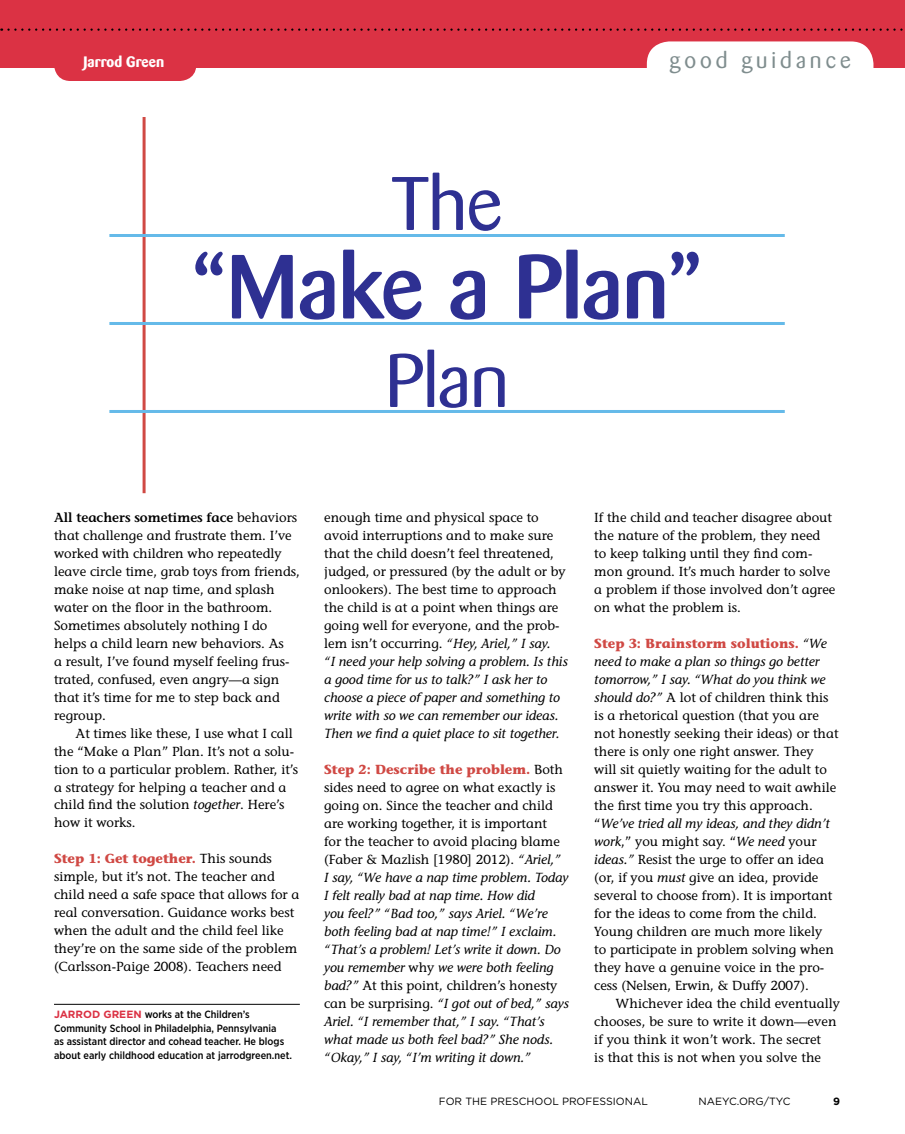
<style>
.page{position:relative;width:905px;height:1134px;background:#fff}
.page>*{position:absolute;margin:0;border:0;box-sizing:border-box;transform-origin:0 0}
.t1{font:500 90px "Barmeno";letter-spacing:-.01em;color:#2e3092}
.t2{font:75px "Barmeno";letter-spacing:-.01em;color:#2e3092}
.t3{font:22.5px "Barmeno";letter-spacing:.18em;color:#7f8d8e}
.t4{font:700 15px "Barmeno";color:#fff}
.t5{font:500 13.2px/18px "Stone Informal Std";color:#000}
.t6{font:italic 500 13.2px/18px "Stone Informal Std";color:#000}
.t7{font:500 10.5px/13.5px "Gotham Narrow";color:#000}
.t8{font:10.5px "Gotham";color:#000}
.t9{font:700 10.5px "Gotham";color:#000}
.s1{font-weight:600}
.s2{font-style:italic}
.s3{font-weight:700;color:#d04944}
.s4{font-family:"Gotham";font-weight:700;color:#db3244}
.s5{font-weight:700;font-style:normal;color:#d04944}
.s6{font-style:normal}
</style>
<div class="page">
<div style="left:0;top:0;width:904px;height:68px;background:#db3244"></div>
<svg style="left:1px;top:28px;width:904px;height:3px"></svg>
<svg style="left:646px;top:41px;width:227px;height:27px"></svg>
<div style="left:54px;top:68px;width:142px;height:13px;background:#db3244"></div>
<hr style="left:54px;top:1004px;width:246px;height:1px;background:#000">
<svg style="left:142px;top:117px;width:4px;height:376px"></svg>
<hr style="left:109px;top:234px;width:675px;height:3px;background:#65bae9">
<hr style="left:109px;top:322px;width:675px;height:3px;background:#65bae9">
<hr style="left:109px;top:410px;width:675px;height:3px;background:#65bae9">
<p class="t4" style="left:83px;top:53px;width:82px">Jarrod Green</p>
<h3 class="t3" style="left:669px;top:47px;width:183px">good guidance</h3>
<h2 class="t2" style="left:391px;top:161px;width:113px">The</h2>
<h1 class="t1" style="left:190px;top:234px;width:514px">“Make a Plan”</h1>
<h2 class="t2" style="left:385px;top:338px;width:125px">Plan</h2>
<p class="t5" style="left:54px;top:508px;width:247px"><span class="s1">All teachers sometimes face</span> behaviors that challenge and frustrate them. I’ve worked with children who repeatedly leave circle time, grab toys from friends, make noise at nap time, and splash water on the floor in the bathroom.<br>Sometimes absolutely nothing I do helps a child learn new behaviors. As<br>a result, I’ve found myself feeling frus&shy;trated, confused, even angry—a sign that it’s time for me to step back and regroup.</p>
<p class="t5" style="left:54px;top:724px;width:246px;text-indent:22px">At times like these, I use what I call the “Make a Plan” Plan. It’s not a solu&shy;tion to a particular problem. Rather, it’s a strategy for helping a teacher and a child find the solution <span class="s2">together</span>. Here’s how it works.</p>
<p class="t5" style="left:54px;top:850px;width:247px"><span class="s3">Step 1: Get together.</span> This sounds simple, but it’s not. The teacher and child need a safe space that allows for a real conversation. Guidance works best when the adult and the child feel like they’re on the same side of the problem (Carlsson-Paige 2008). Teachers need</p>
<p class="t7" style="left:54px;top:1008px;width:239px"><span class="s4">JARROD GREEN</span> works at the Children’s Community School in Philadelphia, Pennsylvania<br>as assistant director and cohead teacher. He blogs about early childhood education at jarrodgreen.net.</p>
<p class="t5" style="left:324px;top:508px;width:245px">enough time and physical space to avoid interruptions and to make sure that the child doesn’t feel threatened, judged, or pressured (by the adult or by onlookers). The best time to approach the child is at a point when things are going well for everyone, and the prob&shy;lem isn’t occurring. <span class="s2">“Hey, Ariel,” I say.<br>“I need your help solving a problem. Is this a good time for us to talk?” I ask her to choose a piece of paper and something to write with so we can remember our ideas.<br>Then we find a quiet place to sit together.</span></p>
<p class="t6" style="left:324px;top:760px;width:246px"><span class="s5">Step 2: Describe the problem.</span> <span class="s6">Both sides need to agree on what exactly is going on. Since the teacher and child are working together, it is important<br>for the teacher to avoid placing blame (Faber &amp; Mazlish [1980] 2012).</span> “Ariel,”<br>I say, “We have a nap time problem. Today I felt really bad at nap time. How did<br>you feel?” “Bad too,” says Ariel. “We’re both feeling bad at nap time!” I exclaim. “That’s a problem! Let’s write it down. Do you remember <span class="s6">why</span> we were both feeling bad?” <span class="s6">At this point, children’s honesty can be surprising.</span> “I got out of bed,” says Ariel. “I remember that,” I say. “That’s what made us both feel bad?” She nods. “Okay,” I say, “I’m writing it down.”</p>
<p class="t5" style="left:594px;top:508px;width:243px">If the child and teacher disagree about the nature of the problem, they need to keep talking until they find com&shy;mon ground. It’s much harder to solve a problem if those involved don’t agree on what the problem is.</p>
<p class="t5" style="left:594px;top:634px;width:246px"><span class="s3">Step 3: Brainstorm solutions.</span> <span class="s2">“We need to make a plan so things go better tomorrow,” I say. “What do you think we should do?”</span> A lot of children think this is a rhetorical question (that you are not honestly seeking their ideas) or that there is only one right answer. They will sit quietly waiting for the adult to answer it. You may need to wait awhile the first time you try this approach. “<span class="s2">We’ve tried all my ideas, and they didn’t work</span>,” you might say. “<span class="s2">We need</span> your <span class="s2">ideas.”</span> Resist the urge to offer an idea (or, if you <span class="s2">must</span> give an idea, provide several to choose from). It is important for the ideas to come from the child.<br>Young children are much more likely<br>to participate in problem solving when they have a genuine voice in the pro&shy;cess (Nelsen, Erwin, &amp; Duffy 2007).</p>
<p class="t5" style="left:594px;top:994px;width:247px;text-indent:22px">Whichever idea the child eventually chooses, be sure to write it down—even if you think it won’t work. The secret<br>is that this is not when you solve the</p>
<p class="t8" style="left:439px;top:1095px;width:210px">FOR THE PRESCHOOL PROFESSIONAL</p>
<p class="t8" style="left:698px;top:1095px;width:93px">NAEYC.ORG/TYC</p>
<p class="t9" style="left:833px;top:1095px;width:8px">9</p>
</div>
